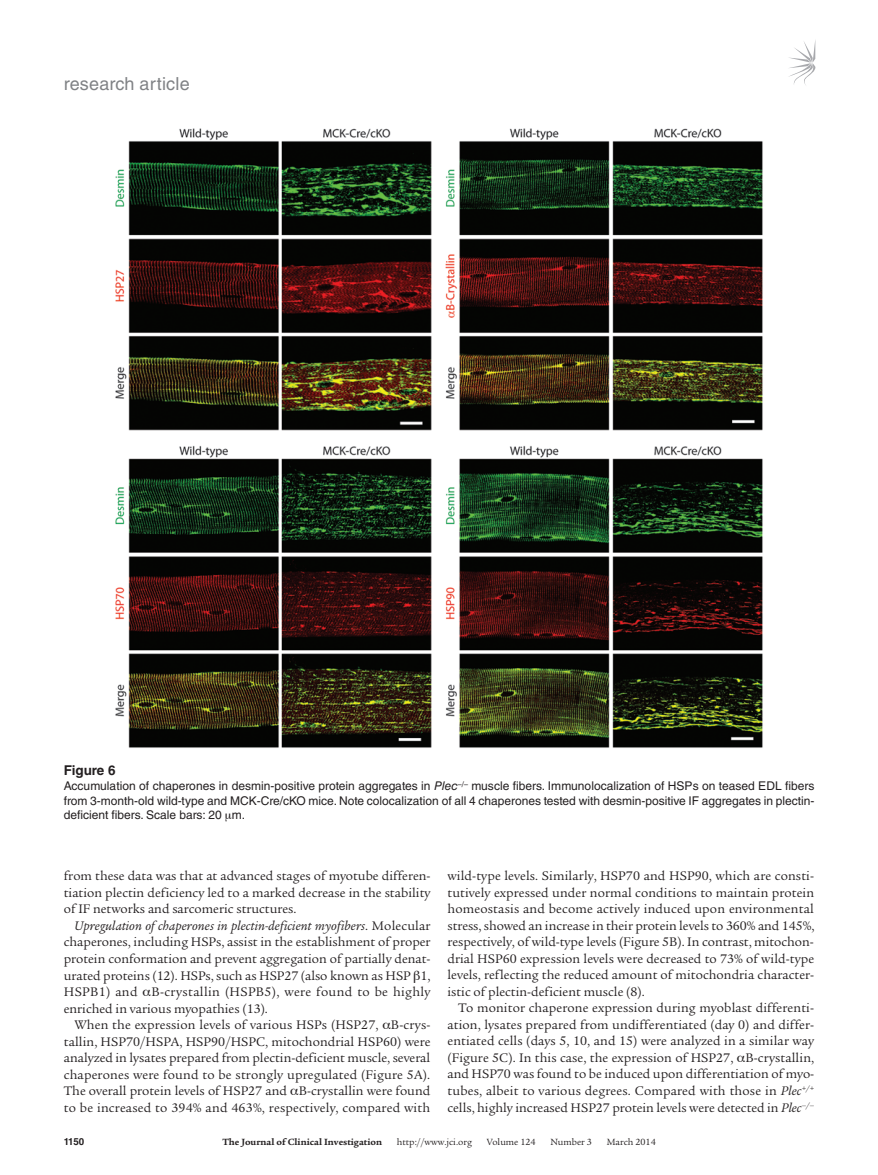
<style>
.page{position:relative;width:878px;height:1175px;background:#fff}
.page>*{position:absolute;margin:0;border:0;box-sizing:border-box;transform-origin:0 0}
.t1{font:18px "Helvetica LT Std";letter-spacing:.01em;color:#808285}
.t2{font:13.5px/16.5px "Legacy Serif Std";color:#231f20;text-align:justify}
.t3{font:700 13.5px "Helvetica LT Std";color:#231f20}
.t4{font:12px/14.7px "Helvetica LT Std";color:#231f20;text-align:justify}
.t5{font:9.75px "Legacy Serif Std";color:#231f20}
.t6{font:700 9.75px "Legacy Serif Std";color:#231f20}
.t7{font:700 9.75px "Helvetica LT Std";color:#231f20}
.s1{font-style:italic}
</style>
<div class="page">
<svg style="left:789px;top:42px;width:26px;height:43px"></svg>
<img style="left:115px;top:128px;width:648px;height:620px">
<h1 class="t1" style="left:64px;top:73px;width:127px">research article</h1>
<p class="t3" style="left:64px;top:762px;width:53px">Figure 6</p>
<p class="t4" style="left:64px;top:778px;width:752px">Accumulation of chaperones in desmin-positive protein aggregates in <span class="s1">Plec</span><sup>–/–</sup> muscle fibers. Immunolocalization of HSPs on teased EDL fibers from 3-month-old wild-type and MCK-Cre/cKO mice. Note colocalization of all 4 chaperones tested with desmin-positive IF aggregates in plectin&shy;deficient fibers. Scale bars: 20 m.</p>
<p class="t2" style="left:64px;top:868px;width:368px">from these data was that at advanced stages of myotube differen&shy;tiation plectin deficiency led to a marked decrease in the stability of IF networks and sarcomeric structures.</p>
<p class="t2" style="left:64px;top:917px;width:368px;text-indent:11px"><span class="s1">Upregulation of chaperones in plectin-deficient myofibers</span>. Molecular chaperones, including HSPs, assist in the establishment of proper protein conformation and prevent aggregation of partially denat&shy;urated proteins (12). HSPs, such as HSP27 (also known as HSP 1, HSPB1) and B-crystallin (HSPB5), were found to be highly enriched in various myopathies (13).</p>
<p class="t2" style="left:64px;top:1016px;width:368px;text-indent:11px">When the expression levels of various HSPs (HSP27, B-crys&shy;tallin, HSP70/HSPA, HSP90/HSPC, mitochondrial HSP60) were analyzed in lysates prepared from plectin-deficient muscle, several chaperones were found to be strongly upregulated (Figure 5A).<br>The overall protein levels of HSP27 and B-crystallin were found to be increased to 394% and 463%, respectively, compared with</p>
<p class="t2" style="left:447px;top:868px;width:368px">wild-type levels. Similarly, HSP70 and HSP90, which are consti&shy;tutively expressed under normal conditions to maintain protein homeostasis and become actively induced upon environmental stress, showed an increase in their protein levels to 360% and 145%, respectively, of wild-type levels (Figure 5B). In contrast, mitochon&shy;drial HSP60 expression levels were decreased to 73% of wild-type levels, reflecting the reduced amount of mitochondria character&shy;istic of plectin-deficient muscle (8).</p>
<p class="t2" style="left:447px;top:1000px;width:368px;text-indent:11px">To monitor chaperone expression during myoblast differenti&shy;ation, lysates prepared from undifferentiated (day 0) and differ&shy;entiated cells (days 5, 10, and 15) were analyzed in a similar way (Figure 5C). In this case, the expression of HSP27, B-crystallin, and HSP70 was found to be induced upon differentiation of myo&shy;tubes, albeit to various degrees. Compared with those in <span class="s1">Plec</span><sup>+/+ </sup>cells, highly increased HSP27 protein levels were detected in <span class="s1">Plec</span><sup>–/–</sup></p>
<p class="t7" style="left:64px;top:1135px;width:22px">1150</p>
<p class="t6" style="left:222px;top:1135px;width:161px">The Journal of Clinical Investigation</p>
<p class="t5" style="left:397px;top:1136px;width:77px">http://www.jci.org</p>
<p class="t5" style="left:486px;top:1136px;width:50px">Volume 124</p>
<p class="t5" style="left:550px;top:1136px;width:43px">Number 3</p>
<p class="t5" style="left:606px;top:1136px;width:51px">March 2014</p>
</div>
